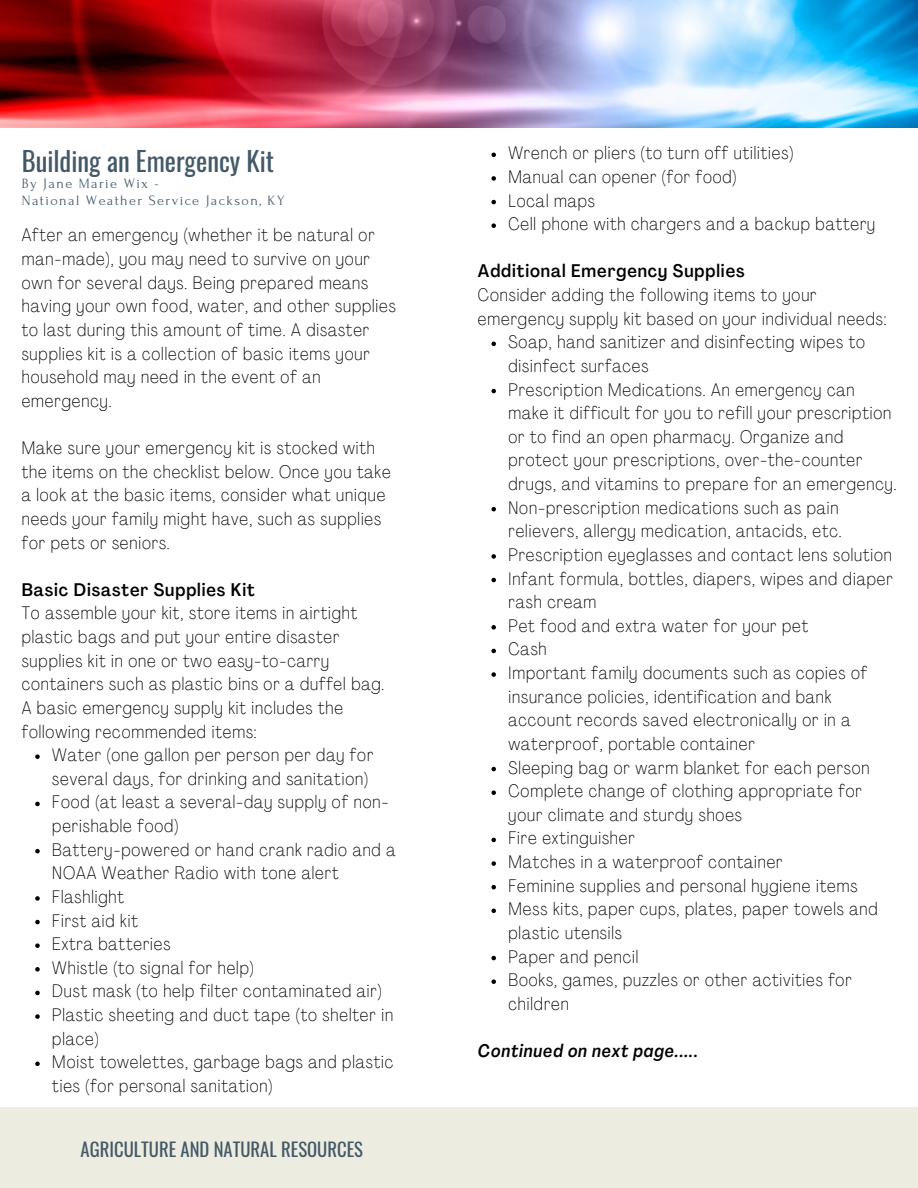
<style>
.page{position:relative;width:918px;height:1188px;background:#fff}
.page>*{position:absolute;margin:0;border:0;box-sizing:border-box;transform-origin:0 0}
.t1{font:26.7px "Oswald";color:#435967}
.t2{font:18.6px "Oswald";color:#435967}
.t3{font:100 condensed 18px/23.7px "Agrandir";letter-spacing:.05em;color:#000}
.t4{font:500 condensed 18px "Agrandir";letter-spacing:.05em;color:#000}
.t5{font:italic 500 condensed 18px "Agrandir";letter-spacing:.05em;color:#000}
.t6{font:14.25px "Forum";letter-spacing:.1em;color:#435967}
</style>
<div class="page">
<div style="left:0;top:1107px;width:918px;height:81px;background:#edece0"></div>
<img style="left:0;top:0;width:918px;height:127px">
<svg style="left:35px;top:754px;width:5px;height:5px"></svg>
<svg style="left:35px;top:802px;width:5px;height:4px"></svg>
<svg style="left:35px;top:849px;width:5px;height:4px"></svg>
<svg style="left:35px;top:896px;width:5px;height:5px"></svg>
<svg style="left:35px;top:920px;width:5px;height:4px"></svg>
<svg style="left:35px;top:943px;width:5px;height:5px"></svg>
<svg style="left:35px;top:967px;width:5px;height:5px"></svg>
<svg style="left:35px;top:991px;width:5px;height:4px"></svg>
<svg style="left:35px;top:1014px;width:5px;height:5px"></svg>
<svg style="left:35px;top:1062px;width:5px;height:4px"></svg>
<svg style="left:491px;top:153px;width:5px;height:4px"></svg>
<svg style="left:491px;top:176px;width:5px;height:5px"></svg>
<svg style="left:491px;top:200px;width:5px;height:4px"></svg>
<svg style="left:491px;top:223px;width:5px;height:5px"></svg>
<svg style="left:491px;top:342px;width:5px;height:4px"></svg>
<svg style="left:491px;top:389px;width:5px;height:4px"></svg>
<svg style="left:491px;top:507px;width:5px;height:4px"></svg>
<svg style="left:491px;top:554px;width:5px;height:5px"></svg>
<svg style="left:491px;top:578px;width:5px;height:4px"></svg>
<svg style="left:491px;top:625px;width:5px;height:5px"></svg>
<svg style="left:491px;top:649px;width:5px;height:4px"></svg>
<svg style="left:491px;top:672px;width:5px;height:5px"></svg>
<svg style="left:491px;top:767px;width:5px;height:4px"></svg>
<svg style="left:491px;top:790px;width:5px;height:5px"></svg>
<svg style="left:491px;top:838px;width:5px;height:4px"></svg>
<svg style="left:491px;top:861px;width:5px;height:5px"></svg>
<svg style="left:491px;top:885px;width:5px;height:4px"></svg>
<svg style="left:491px;top:909px;width:5px;height:4px"></svg>
<svg style="left:491px;top:956px;width:5px;height:4px"></svg>
<svg style="left:491px;top:979px;width:5px;height:5px"></svg>
<p class="t1" style="left:22px;top:140px;width:254px">Building an Emergency Kit</p>
<p class="t6" style="left:22px;top:176px;width:139px">By Jane Marie Wix -</p>
<p class="t6" style="left:22px;top:193px;width:264px">National Weather Service Jackson, KY</p>
<p class="t3" style="left:22px;top:225px;width:376px">After an emergency (whether it be natural or man-made), you may need to survive on your own for several days. Being prepared means having your own food, water, and other supplies to last during this amount of time. A disaster supplies kit is a collection of basic items your household may need in the event of an emergency.</p>
<p class="t3" style="left:22px;top:438px;width:370px">Make sure your emergency kit is stocked with the items on the checklist below. Once you take a look at the basic items, consider what unique needs your family might have, such as supplies for pets or seniors.</p>
<p class="t4" style="left:22px;top:582px;width:235px">Basic Disaster Supplies Kit</p>
<p class="t3" style="left:22px;top:603px;width:364px">To assemble your kit, store items in airtight plastic bags and put your entire disaster supplies kit in one or two easy-to-carry containers such as plastic bins or a duffel bag.</p>
<p class="t3" style="left:22px;top:698px;width:323px">A basic emergency supply kit includes the following recommended items:</p>
<p class="t3" style="left:52px;top:745px;width:322px">Water (one gallon per person per day for several days, for drinking and sanitation)</p>
<p class="t3" style="left:52px;top:792px;width:338px">Food (at least a several-day supply of non&shy;perishable food)</p>
<p class="t3" style="left:52px;top:839px;width:345px">Battery-powered or hand crank radio and a<br>NOAA Weather Radio with tone alert</p>
<p class="t3" style="left:52px;top:887px;width:73px">Flashlight</p>
<p class="t3" style="left:52px;top:910px;width:87px">First aid kit</p>
<p class="t3" style="left:52px;top:934px;width:120px">Extra batteries</p>
<p class="t3" style="left:52px;top:957px;width:203px">Whistle (to signal for help)</p>
<p class="t3" style="left:52px;top:981px;width:331px">Dust mask (to help filter contaminated air)</p>
<p class="t3" style="left:52px;top:1005px;width:342px">Plastic sheeting and duct tape (to shelter in place)</p>
<p class="t3" style="left:52px;top:1052px;width:342px">Moist towelettes, garbage bags and plastic ties (for personal sanitation)</p>
<p class="t2" style="left:81px;top:1135px;width:284px">AGRICULTURE AND NATURAL RESOURCES</p>
<p class="t3" style="left:509px;top:143px;width:286px">Wrench or pliers (to turn off utilities)</p>
<p class="t3" style="left:509px;top:167px;width:229px">Manual can opener (for food)</p>
<p class="t3" style="left:509px;top:190px;width:88px">Local maps</p>
<p class="t3" style="left:509px;top:214px;width:368px">Cell phone with chargers and a backup battery</p>
<p class="t4" style="left:478px;top:264px;width:268px">Additional Emergency Supplies</p>
<p class="t3" style="left:478px;top:285px;width:410px">Consider adding the following items to your emergency supply kit based on your individual needs:</p>
<p class="t3" style="left:509px;top:332px;width:358px">Soap, hand sanitizer and disinfecting wipes to disinfect surfaces</p>
<p class="t3" style="left:509px;top:379px;width:389px">Prescription Medications. An emergency can make it difficult for you to refill your prescription or to find an open pharmacy. Organize and protect your prescriptions, over-the-counter drugs, and vitamins to prepare for an emergency.</p>
<p class="t3" style="left:509px;top:497px;width:334px">Non-prescription medications such as pain relievers, allergy medication, antacids, etc.</p>
<p class="t3" style="left:509px;top:545px;width:385px">Prescription eyeglasses and contact lens solution</p>
<p class="t3" style="left:509px;top:568px;width:386px">Infant formula, bottles, diapers, wipes and diaper rash cream</p>
<p class="t3" style="left:509px;top:615px;width:301px">Pet food and extra water for your pet</p>
<p class="t3" style="left:509px;top:639px;width:40px">Cash</p>
<p class="t3" style="left:509px;top:663px;width:360px">Important family documents such as copies of insurance policies, identification and bank account records saved electronically or in a waterproof, portable container</p>
<p class="t3" style="left:509px;top:757px;width:363px">Sleeping bag or warm blanket for each person</p>
<p class="t3" style="left:509px;top:781px;width:355px">Complete change of clothing appropriate for your climate and sturdy shoes</p>
<p class="t3" style="left:509px;top:828px;width:128px">Fire extinguisher</p>
<p class="t3" style="left:509px;top:852px;width:276px">Matches in a waterproof container</p>
<p class="t3" style="left:509px;top:875px;width:350px">Feminine supplies and personal hygiene items</p>
<p class="t3" style="left:509px;top:899px;width:371px">Mess kits, paper cups, plates, paper towels and plastic utensils</p>
<p class="t3" style="left:509px;top:946px;width:131px">Paper and pencil</p>
<p class="t3" style="left:509px;top:970px;width:345px">Books, games, puzzles or other activities for children</p>
<p class="t5" style="left:478px;top:1044px;width:221px">Continued on next page.....</p>
</div>
